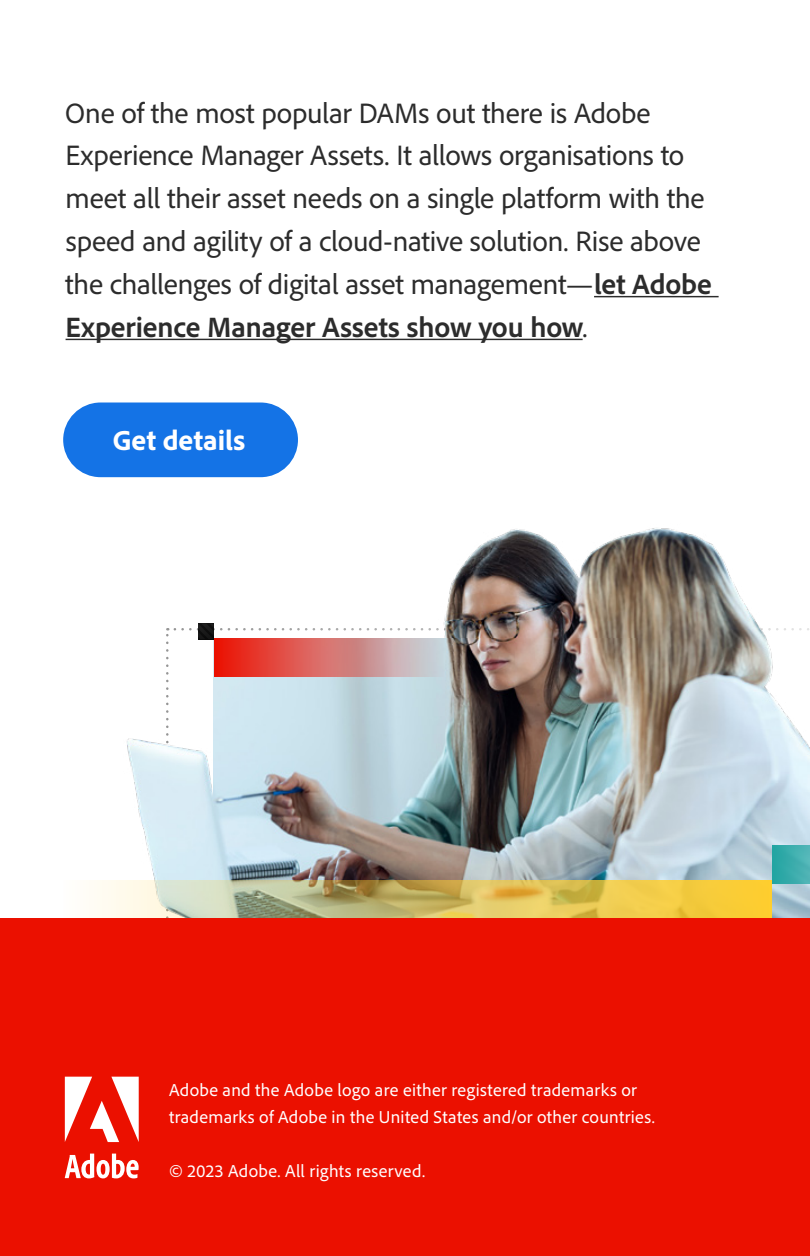
<style>
.page{position:relative;width:810px;height:1256px;background:#fff}
.page>*{position:absolute;margin:0;border:0;box-sizing:border-box;transform-origin:0 0}
.t1{font:29.25px/42.8px "Adobe Clean";letter-spacing:-.005em;color:#2c2c2c}
.t2{font:800 28.8px "Adobe Clean";letter-spacing:.005em;color:#fff}
.t3{font:18px/27px "Adobe Clean";letter-spacing:.02em;color:#fff}
.s1{font-weight:700}
</style>
<div class="page">
<div style="left:63px;top:402px;width:235px;height:75px;background:#1473e6;border-radius:37px"></div>
<hr style="left:594px;top:296px;width:125px;height:1px;background:#2c2c2c">
<hr style="left:66px;top:339px;width:517px;height:1px;background:#2c2c2c">
<img style="left:127px;top:528px;width:683px;height:390px">
<img style="left:214px;top:639px;width:424px;height:241px">
<div style="left:772px;top:845px;width:38px;height:38px;background:linear-gradient(to right,#1fa3a0,#52b5b7)"></div>
<svg style="left:94px;top:880px;width:678px;height:38px"></svg>
<div style="left:0;top:918px;width:810px;height:338px;background:#eb1000"></div>
<svg style="left:65px;top:1076px;width:74px;height:66px"></svg>
<svg style="left:65px;top:1153px;width:74px;height:25px"></svg>
<div style="left:214px;top:638px;width:229px;height:38px;background:linear-gradient(to right,#ed1202,#c2d6de)"></div>
<img style="left:175px;top:623px;width:635px;height:16px">
<div style="left:198px;top:623px;width:16px;height:16px;background:#161616"></div>
<p class="t1" style="left:65px;top:91px;width:648px">One of the most popular DAMs out there is Adobe Experience Manager Assets. It allows organisations to meet all their asset needs on a single platform with the speed and agility of a cloud-native solution. Rise above the challenges of digital asset management—<span class="s1">let Adobe Experience Manager Assets show you how</span>.</p>
<p class="t2" style="left:113px;top:422px;width:134px">Get details</p>
<p class="t3" style="left:169px;top:1076px;width:487px">Adobe and the Adobe logo are either registered trademarks or trademarks of Adobe in the United States and/or other countries.</p>
<p class="t3" style="left:169px;top:1157px;width:257px">© 2023 Adobe. All rights reserved.</p>
</div>
